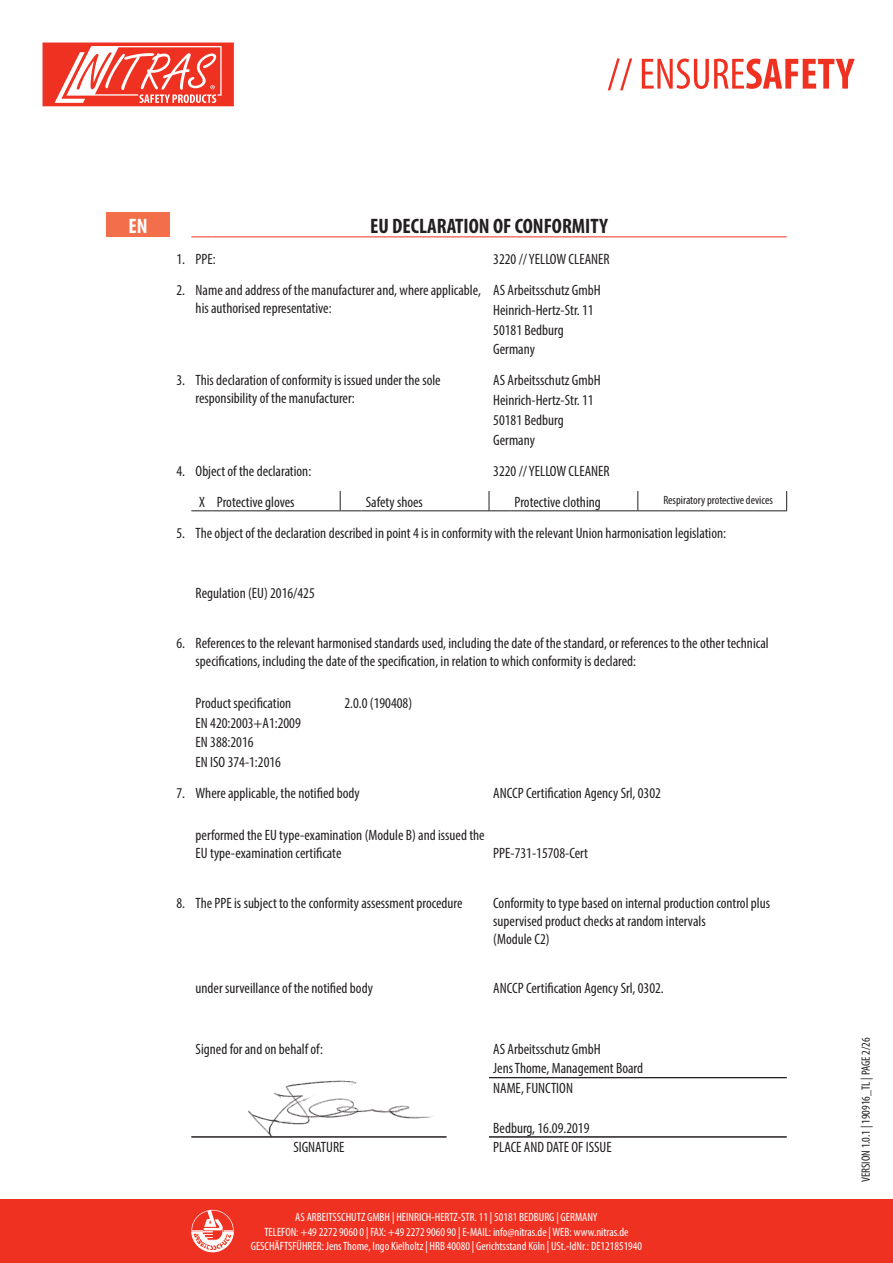
<style>
.page{position:relative;width:893px;height:1263px;background:#fff}
.page>*{position:absolute;margin:0;border:0;box-sizing:border-box;transform-origin:0 0}
.t1{font:700 condensed 21px "Myriad Pro";color:#231f20}
.t2{font:700 condensed 21px "Myriad Pro";color:#fff}
.t3{font:condensed 15px/19.8px "Myriad Pro";color:#231f20}
.t4{font:condensed 12px/14.4px "Myriad Pro";color:#fff;text-align:center}
.t5{font:condensed 12px "Myriad Pro";color:#231f20}
</style>
<div class="page">
<div style="left:0;top:1199px;width:893px;height:64px;background:#ef3122"></div>
<svg style="left:608px;top:58px;width:247px;height:32px"></svg>
<svg style="left:191px;top:1210px;width:43px;height:42px"></svg>
<svg style="left:43px;top:43px;width:191px;height:63px"></svg>
<img style="left:248px;top:1080px;width:186px;height:56px">
<div style="left:106px;top:213px;width:64px;height:24px;background:#f36e4a"></div>
<svg style="left:191px;top:236px;width:22px;height:1px"></svg>
<hr style="left:213px;top:236px;width:127px;height:1px;background:#ef3122">
<svg style="left:340px;top:236px;width:21px;height:1px"></svg>
<hr style="left:361px;top:236px;width:128px;height:1px;background:#ef3122">
<svg style="left:489px;top:236px;width:21px;height:1px"></svg>
<hr style="left:510px;top:236px;width:128px;height:1px;background:#ef3122">
<svg style="left:638px;top:236px;width:21px;height:1px"></svg>
<hr style="left:659px;top:236px;width:128px;height:1px;background:#ef3122">
<svg style="left:191px;top:510px;width:22px;height:1px"></svg>
<svg style="left:786px;top:491px;width:1px;height:19px"></svg>
<hr style="left:213px;top:510px;width:127px;height:1px;background:#231f20">
<svg style="left:340px;top:491px;width:21px;height:20px"></svg>
<hr style="left:361px;top:510px;width:128px;height:1px;background:#231f20">
<svg style="left:489px;top:491px;width:21px;height:20px"></svg>
<hr style="left:510px;top:510px;width:128px;height:1px;background:#231f20">
<svg style="left:637px;top:491px;width:22px;height:20px"></svg>
<hr style="left:659px;top:510px;width:128px;height:1px;background:#231f20">
<hr style="left:191px;top:1136px;width:255px;height:1px;background:#231f20">
<hr style="left:489px;top:1077px;width:298px;height:1px;background:#231f20">
<hr style="left:489px;top:1136px;width:298px;height:1px;background:#231f20">
<p class="t2" style="left:129px;top:212px;width:21px">EN</p>
<p class="t1" style="left:370px;top:212px;width:239px">EU DECLARATION OF CONFORMITY</p>
<p class="t3" style="left:176px;top:249px;width:10px">1.</p>
<p class="t3" style="left:196px;top:249px;width:22px">PPE:</p>
<p class="t3" style="left:176px;top:280px;width:10px">2.</p>
<p class="t3" style="left:196px;top:281px;width:287px;line-height:18px">Name and address of the manufacturer and, where applicable, his authorised representative:</p>
<p class="t3" style="left:493px;top:339px;width:43px">Germany</p>
<p class="t3" style="left:176px;top:370px;width:10px">3.</p>
<p class="t3" style="left:196px;top:371px;width:247px;line-height:18px">This declaration of conformity is issued under the sole responsibility of the manufacturer:</p>
<p class="t3" style="left:493px;top:429px;width:43px">Germany</p>
<p class="t3" style="left:176px;top:460px;width:10px">4.</p>
<p class="t3" style="left:196px;top:460px;width:117px">Object of the declaration:</p>
<p class="t3" style="left:217px;top:491px;width:79px">Protective gloves</p>
<p class="t3" style="left:366px;top:491px;width:59px">Safety shoes</p>
<p class="t3" style="left:514px;top:491px;width:88px">Protective clothing</p>
<p class="t5" style="left:663px;top:493px;width:111px">Respiratory protective devices</p>
<p class="t3" style="left:176px;top:523px;width:10px">5.</p>
<p class="t3" style="left:196px;top:523px;width:532px">The object of the declaration described in point 4 is in conformity with the relevant Union harmonisation legislation:</p>
<h1 class="t2" style="left:129px;top:212px;width:20px">DE</h1>
<p class="t3" style="left:493px;top:243px;width:118px;line-height:31px">3220 // YELLOW CLEANER<br>AS Arbeitsschutz GmbH</p>
<p class="t3" style="left:493px;top:300px;width:102px">Heinrich-Hertz-Str. 11<br>50181 Bedburg</p>
<p class="t3" style="left:493px;top:370px;width:109px">AS Arbeitsschutz GmbH<br>Heinrich-Hertz-Str. 11<br>50181 Bedburg</p>
<p class="t3" style="left:493px;top:460px;width:118px">3220 // YELLOW CLEANER</p>
<p class="t3" style="left:199px;top:491px;width:7px">X</p>
<p class="t3" style="left:196px;top:582px;width:121px">Regulation (EU) 2016/425</p>
<p class="t3" style="left:176px;top:633px;width:10px">6.</p>
<p class="t3" style="left:196px;top:634px;width:575px;line-height:18px">References to the relevant harmonised standards used, including the date of the standard, or references to the other technical specifications, including the date of the specification, in relation to which conformity is declared:</p>
<p class="t3" style="left:196px;top:693px;width:97px">Product specification</p>
<p class="t3" style="left:344px;top:693px;width:69px">2.0.0 (190408)</p>
<p class="t3" style="left:196px;top:712px;width:107px">EN 420:2003+A1:2009<br>EN 388:2016<br>EN ISO 374-1:2016</p>
<p class="t3" style="left:176px;top:783px;width:10px">7.</p>
<p class="t3" style="left:196px;top:783px;width:166px">Where applicable, the notified body</p>
<p class="t3" style="left:196px;top:825px;width:291px;line-height:18px">performed the EU type-examination (Module B) and issued the<br>EU type-examination certificate</p>
<p class="t3" style="left:176px;top:893px;width:10px">8.</p>
<p class="t3" style="left:196px;top:893px;width:268px">The PPE is subject to the conformity assessment procedure</p>
<p class="t3" style="left:493px;top:894px;width:278px;line-height:18px">Conformity to type based on internal production control plus supervised product checks at random intervals</p>
<p class="t3" style="left:493px;top:929px;width:58px">(Module C2)</p>
<p class="t3" style="left:196px;top:978px;width:179px">under surveillance of the notified body</p>
<p class="t3" style="left:493px;top:783px;width:169px">ANCCP Certification Agency Srl, 0302</p>
<p class="t3" style="left:493px;top:842px;width:96px">PPE-731-15708-Cert</p>
<p class="t3" style="left:493px;top:978px;width:172px">ANCCP Certification Agency Srl, 0302.</p>
<p class="t3" style="left:196px;top:1038px;width:129px">Signed for and on behalf of:</p>
<p class="t3" style="left:493px;top:1038px;width:109px">AS Arbeitsschutz GmbH</p>
<p class="t3" style="left:493px;top:1058px;width:151px">Jens Thome, Management Board</p>
<p class="t3" style="left:493px;top:1078px;width:81px">NAME, FUNCTION</p>
<p class="t3" style="left:493px;top:1117px;width:98px">Bedburg, 16.09.2019</p>
<p class="t3" style="left:293px;top:1137px;width:53px">SIGNATURE</p>
<p class="t3" style="left:493px;top:1137px;width:120px">PLACE AND DATE OF ISSUE</p>
<p class="t4" style="left:251px;top:1210px;width:393px">AS ARBEITSSCHUTZ GMBH | HEINRICH-HERTZ-STR. 11 | 50181 BEDBURG | GERMANY<br>TELEFON: +49 2272 9060 0 | FAX: +49 2272 9060 90 | E-MAIL: info@nitras.de | WEB: www.nitras.de<br>GESCHÄFTSFÜHRER: Jens Thome, Ingo Kielholtz | HRB 40080 | Gerichtsstand Köln | USt.-IdNr.: DE121851940</p>
<p class="t5" style="left:859px;top:1182px;width:146px;rotate:-90deg">VERSION 1.0.1 | 190916_TL | PAGE 2/26</p>
</div>
